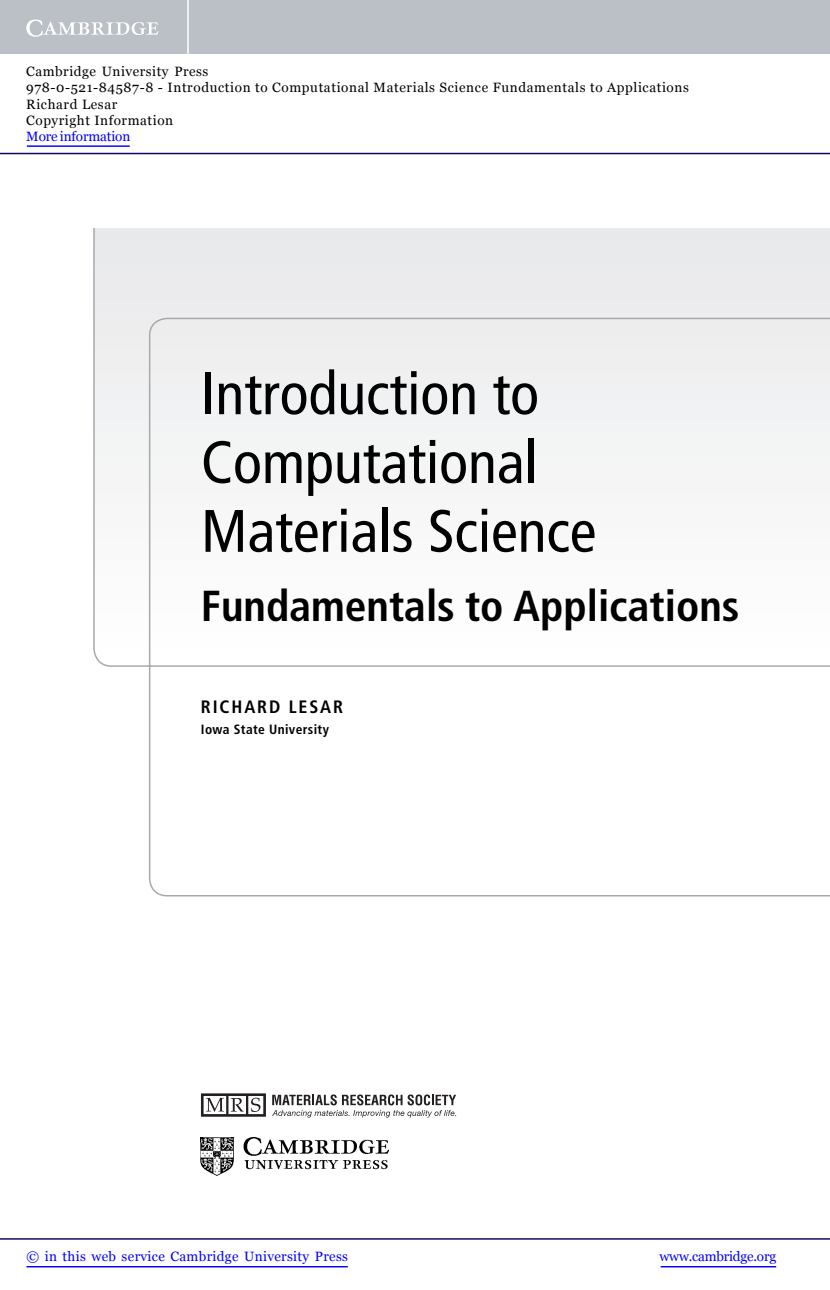
<style>
.page{position:relative;width:830px;height:1290px;background:#fff}
.page>*{position:absolute;margin:0;border:0;box-sizing:border-box;transform-origin:0 0}
.t1{font:condensed 59.85px/68.7px "Frutiger";color:#000}
.t2{font:700 condensed 43.35px "Frutiger";color:#000}
.t3{font:700 condensed 18px "Frutiger";letter-spacing:.105em;color:#000}
.t4{font:13.5px/16.2px "Georgia";letter-spacing:.045em;color:#000}
.t5{font:13.5px "Georgia";letter-spacing:.025em;color:#00f}
.t6{font:700 condensed 13.5px "Frutiger";letter-spacing:.025em;color:#000}
.t7{font:13.5px "Georgia";letter-spacing:-.015em;color:#00f}
.t8{font:13.5px "Georgia";letter-spacing:-.01em;color:#00f}
</style>
<div class="page">
<svg style="left:93px;top:229px;width:736px;height:667px"></svg>
<svg style="left:201px;top:1093px;width:65px;height:23px"></svg>
<svg style="left:272px;top:1094px;width:184px;height:23px"></svg>
<img style="left:201px;top:1137px;width:187px;height:38px">
<div style="left:0;top:0;width:829px;height:54px;background:#bac0c6"></div>
<svg style="left:26px;top:20px;width:132px;height:17px"></svg>
<hr style="left:187px;top:0;width:2px;height:54px;background:#fff">
<hr style="left:0;top:153px;width:829px;height:1px;background:#150666">
<hr style="left:27px;top:145px;width:103px;height:2px;background:#00f">
<hr style="left:660px;top:1265px;width:115px;height:2px;background:#00f">
<hr style="left:0;top:1237px;width:829px;height:2px;background:#150666">
<hr style="left:26px;top:1265px;width:321px;height:2px;background:#00f">
<p class="t4" style="left:26px;top:63px;width:663px">Cambridge University Press<br>978-0-521-84587-8 - Introduction to Computational Materials Science Fundamentals to Applications Richard Lesar<br>Copyright Information</p>
<p class="t8" style="left:26px;top:129px;width:105px">More information</p>
<h1 class="t1" style="left:201px;top:364px;width:396px">Introduction to<br>Computational<br>Materials Science</h1>
<h2 class="t2" style="left:201px;top:588px;width:539px">Fundamentals to Applications</h2>
<h3 class="t3" style="left:201px;top:699px;width:143px">RICHARD LESAR</h3>
<p class="t6" style="left:201px;top:724px;width:129px">Iowa State University</p>
<p class="t5" style="left:26px;top:1247px;width:323px">© in this web service Cambridge University Press</p>
<p class="t7" style="left:659px;top:1247px;width:118px">www.cambridge.org</p>
</div>
